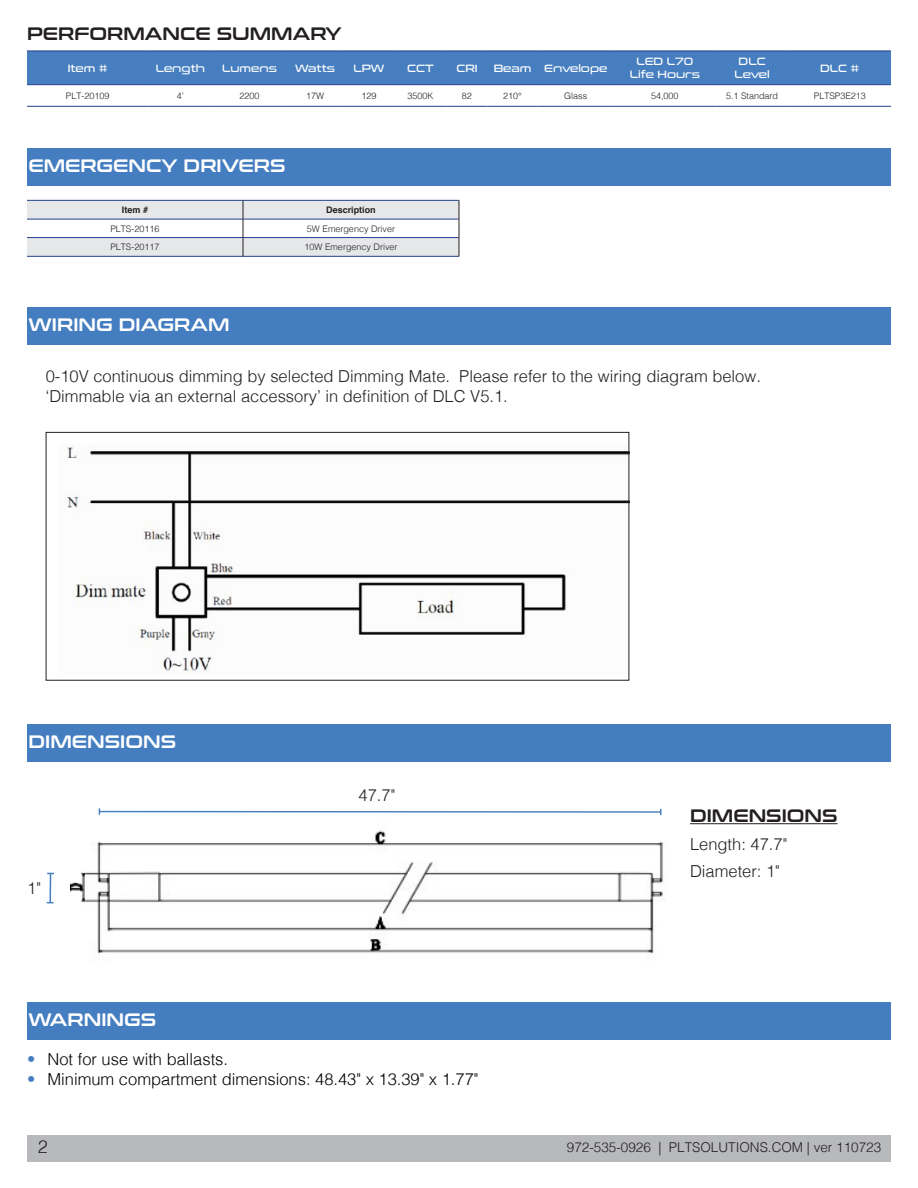
<style>
.page{position:relative;width:918px;height:1188px;background:#fff}
.page>*{position:absolute;margin:0;border:0;box-sizing:border-box;transform-origin:0 0}
.t1{font:18px "Conthrax Sb";color:#fff}
.t2{font:18px "Conthrax Sb";color:#231f20}
.t3{font:300 18px "Helvetica";color:#231f20}
.PLT_Body{font:300 16.5px/19.8px "Helvetica";color:#231f20}
.t4{font:300 16.5px "Helvetica";color:#000}
.t5{font:300 13.5px "Helvetica";color:#231f20}
.t6{font:10.5px/12.6px "Conthrax Rg";color:#fff;text-align:center}
.Paragraph_Style_1{font:300 9px "Helvetica";color:#231f20}
.Paragraph_Style_1-2{font:700 9px "Helvetica";color:#231f20}
.s1{color:#447dc0}
</style>
<div class="page">
<div style="left:27px;top:1135px;width:864px;height:27px;background:#b8b9bc"></div>
<img style="left:70px;top:812px;width:595px;height:142px">
<div style="left:27px;top:52px;width:864px;height:32px;background:#467ebf"></div>
<hr style="left:27px;top:106px;width:121px;height:1px;background:#253f8e">
<hr style="left:148px;top:106px;width:64px;height:1px;background:#253f8e">
<hr style="left:212px;top:106px;width:75px;height:1px;background:#253f8e">
<hr style="left:287px;top:106px;width:56px;height:1px;background:#253f8e">
<hr style="left:343px;top:106px;width:52px;height:1px;background:#253f8e">
<hr style="left:395px;top:106px;width:51px;height:1px;background:#253f8e">
<hr style="left:446px;top:106px;width:42px;height:1px;background:#253f8e">
<hr style="left:488px;top:106px;width:49px;height:1px;background:#253f8e">
<hr style="left:537px;top:106px;width:77px;height:1px;background:#253f8e">
<hr style="left:614px;top:106px;width:102px;height:1px;background:#253f8e">
<hr style="left:716px;top:106px;width:73px;height:1px;background:#253f8e">
<hr style="left:789px;top:106px;width:102px;height:1px;background:#253f8e">
<hr style="left:27px;top:51px;width:121px;height:1px;background:#253f8e">
<hr style="left:148px;top:51px;width:64px;height:1px;background:#253f8e">
<hr style="left:212px;top:51px;width:75px;height:1px;background:#253f8e">
<hr style="left:287px;top:51px;width:56px;height:1px;background:#253f8e">
<hr style="left:343px;top:51px;width:52px;height:1px;background:#253f8e">
<hr style="left:395px;top:51px;width:51px;height:1px;background:#253f8e">
<hr style="left:446px;top:51px;width:42px;height:1px;background:#253f8e">
<hr style="left:488px;top:51px;width:49px;height:1px;background:#253f8e">
<hr style="left:537px;top:51px;width:77px;height:1px;background:#253f8e">
<hr style="left:614px;top:51px;width:102px;height:1px;background:#253f8e">
<hr style="left:716px;top:51px;width:73px;height:1px;background:#253f8e">
<hr style="left:789px;top:51px;width:102px;height:1px;background:#253f8e">
<hr style="left:27px;top:84px;width:121px;height:1px;background:#253f8e">
<hr style="left:148px;top:84px;width:64px;height:1px;background:#253f8e">
<hr style="left:212px;top:84px;width:75px;height:1px;background:#253f8e">
<hr style="left:287px;top:84px;width:56px;height:1px;background:#253f8e">
<hr style="left:343px;top:84px;width:52px;height:1px;background:#253f8e">
<hr style="left:395px;top:84px;width:51px;height:1px;background:#253f8e">
<hr style="left:446px;top:84px;width:42px;height:1px;background:#253f8e">
<hr style="left:488px;top:84px;width:49px;height:1px;background:#253f8e">
<hr style="left:537px;top:84px;width:77px;height:1px;background:#253f8e">
<hr style="left:614px;top:84px;width:102px;height:1px;background:#253f8e">
<hr style="left:716px;top:84px;width:73px;height:1px;background:#253f8e">
<hr style="left:789px;top:84px;width:102px;height:1px;background:#253f8e">
<div style="left:27px;top:1002px;width:864px;height:37px;background:#447dc0"></div>
<div style="left:27px;top:724px;width:864px;height:37px;background:#447dc0"></div>
<div style="left:27px;top:148px;width:864px;height:37px;background:#447dc0"></div>
<hr style="left:99px;top:811px;width:562px;height:2px;background:#447dc0">
<hr style="left:49px;top:874px;width:2px;height:29px;background:#447dc0">
<hr style="left:27px;top:256px;width:216px;height:1px;background:#253f8e">
<hr style="left:243px;top:256px;width:216px;height:1px;background:#253f8e">
<svg style="left:27px;top:200px;width:433px;height:56px"></svg>
<hr style="left:690px;top:823px;width:148px;height:1px;background:#231f20">
<div style="left:27px;top:307px;width:864px;height:37px;background:#447dc0"></div>
<img style="left:66px;top:447px;width:561px;height:227px">
<div style="left:46px;top:432px;width:583px;height:249px;border:1px solid #231f20"></div>
<p class="t2" style="left:27px;top:20px;width:316px">PERFORMANCE SUMMARY</p>
<p class="t6" style="left:68px;top:61px;width:42px">Item #</p>
<p class="t6" style="left:156px;top:61px;width:51px">Length</p>
<p class="t6" style="left:222px;top:61px;width:56px">Lumens</p>
<p class="t6" style="left:295px;top:61px;width:42px">Watts</p>
<p class="t6" style="left:354px;top:61px;width:32px">LPW</p>
<p class="t6" style="left:407px;top:61px;width:28px">CCT</p>
<p class="t6" style="left:456px;top:61px;width:23px">CRI</p>
<p class="t6" style="left:494px;top:61px;width:39px">Beam</p>
<p class="t6" style="left:544px;top:61px;width:65px">Envelope</p>
<p class="t6" style="left:630px;top:55px;width:72px">LED L70<br>Life Hours</p>
<p class="t6" style="left:739px;top:55px;width:28px">DLC</p>
<p class="t6" style="left:734px;top:67px;width:37px">Level</p>
<p class="t6" style="left:820px;top:61px;width:41px">DLC #</p>
<p class="Paragraph_Style_1" style="left:66px;top:88px;width:45px">PLT-20109</p>
<p class="Paragraph_Style_1" style="left:177px;top:88px;width:9px">4’</p>
<p class="Paragraph_Style_1" style="left:240px;top:88px;width:22px">2200</p>
<p class="Paragraph_Style_1" style="left:306px;top:88px;width:20px">17W</p>
<p class="Paragraph_Style_1" style="left:362px;top:88px;width:17px">129</p>
<p class="Paragraph_Style_1" style="left:408px;top:88px;width:28px">3500K</p>
<p class="Paragraph_Style_1" style="left:462px;top:88px;width:12px">82</p>
<p class="Paragraph_Style_1" style="left:503px;top:88px;width:20px">210°</p>
<p class="Paragraph_Style_1" style="left:564px;top:88px;width:25px">Glass</p>
<p class="Paragraph_Style_1" style="left:651px;top:88px;width:29px">54,000</p>
<p class="Paragraph_Style_1" style="left:726px;top:88px;width:54px">5.1 Standard</p>
<p class="Paragraph_Style_1" style="left:814px;top:88px;width:54px">PLTSP3E213</p>
<p class="t1" style="left:28px;top:152px;width:258px">EMERGENCY DRIVERS</p>
<p class="Paragraph_Style_1-2" style="left:122px;top:203px;width:28px">Item #</p>
<p class="Paragraph_Style_1-2" style="left:326px;top:203px;width:51px">Description</p>
<p class="Paragraph_Style_1" style="left:110px;top:221px;width:51px">PLTS-20116</p>
<p class="Paragraph_Style_1" style="left:307px;top:221px;width:90px">5W Emergency Driver</p>
<p class="Paragraph_Style_1" style="left:110px;top:239px;width:51px">PLTS-20117</p>
<p class="Paragraph_Style_1" style="left:304px;top:239px;width:95px">10W Emergency Driver</p>
<p class="t1" style="left:28px;top:310px;width:203px">WIRING DIAGRAM</p>
<p class="PLT_Body" style="left:46px;top:365px;width:717px">0-10V continuous dimming by selected Dimming Mate. Please refer to the wiring diagram below. ‘Dimmable via an external accessory’ in definition of DLC V5.1.</p>
<p class="t1" style="left:28px;top:728px;width:149px">DIMENSIONS</p>
<p class="PLT_Body" style="left:27px;top:877px;width:15px">1"</p>
<p class="t1" style="left:28px;top:1006px;width:129px">WARNINGS</p>
<p class="PLT_Body" style="left:359px;top:784px;width:38px">47.7"</p>
<p class="t4" style="left:27px;top:1045px;width:202px"><span class="s1">•</span> Not for use with ballasts.</p>
<p class="t4" style="left:27px;top:1065px;width:453px"><span class="s1">•</span> Minimum compartment dimensions: 48.43" x 13.39" x 1.77"</p>
<p class="t3" style="left:38px;top:1132px;width:12px">2</p>
<p class="t2" style="left:690px;top:802px;width:149px">DIMENSIONS</p>
<p class="PLT_Body" style="left:690px;top:833px;width:99px">Length: 47.7"</p>
<p class="PLT_Body" style="left:690px;top:860px;width:91px">Diameter: 1"</p>
<p class="t5" style="left:567px;top:1136px;width:316px">972-535-0926 | PLTSOLUTIONS.COM | ver 110723</p>
</div>
